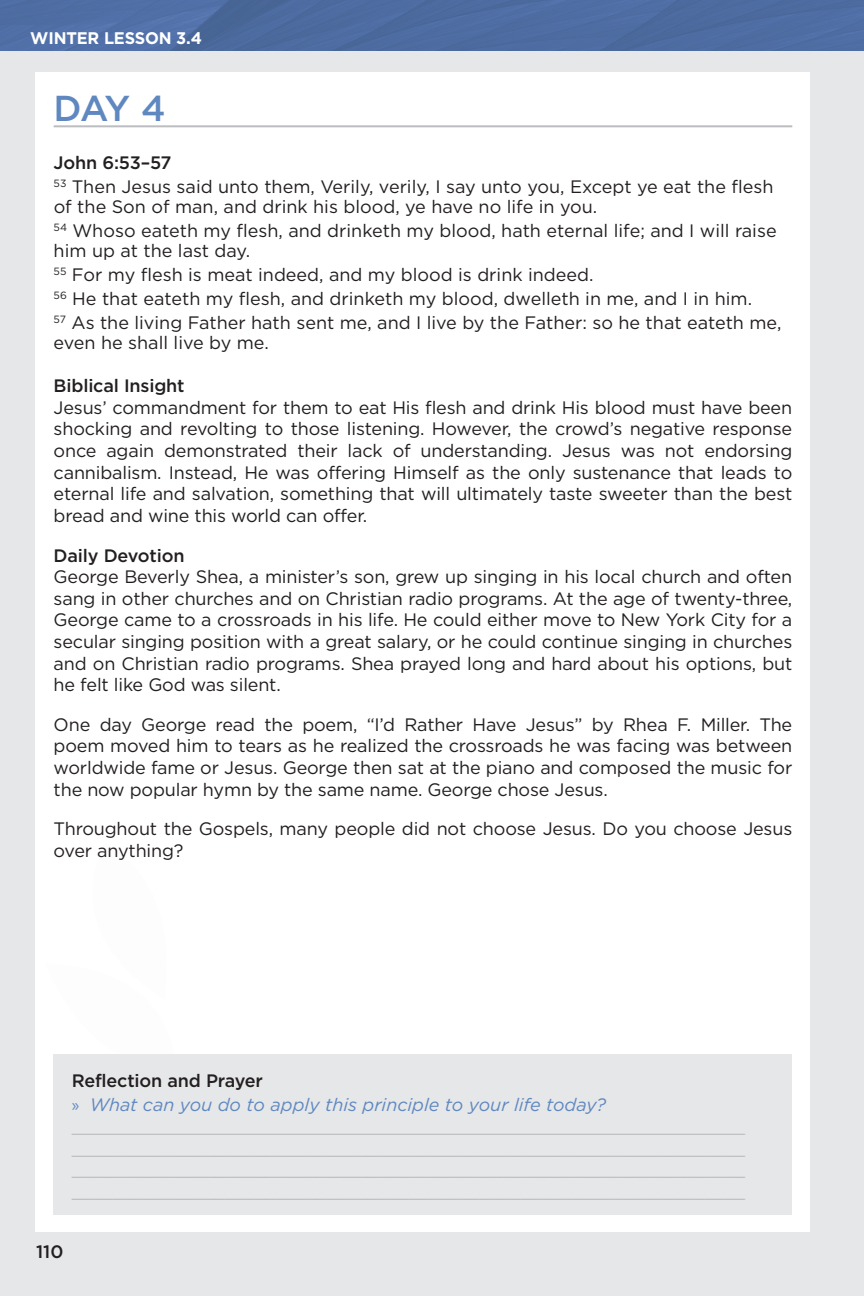
<style>
.page{position:relative;width:864px;height:1296px;background:#fff}
.page>*{position:absolute;margin:0;border:0;box-sizing:border-box;transform-origin:0 0}
.t1{font:500 36px "Gotham";color:#5f88c0}
.t2{font:18px/21.6px "Gotham";letter-spacing:-.01em;color:#231f20}
.t3{font:18px/21.6px "Gotham";color:#bcbdc0;text-align:justify;scale:.96 1}
.t4{font:italic 18px/24px "Gotham";color:#5f88c0}
.t5{font:500 18px "Gotham";letter-spacing:-.01em;color:#231f20}
.t6{font:700 16.8px "Gotham";letter-spacing:-.01em;color:#fff}
.s1{font-weight:500}
.s2{font-weight:500;font-style:normal;color:#231f20}
.s3{font-family:"Myriad Pro";font-style:normal}
</style>
<div class="page">
<hr style="left:863px;top:0;width:1px;height:1295px;background:#e6e7e9">
<div style="left:0;top:0;width:863px;height:1295px;background:#e6e7e9"></div>
<div style="left:36px;top:72px;width:774px;height:1159px;background:#fff"></div>
<div style="left:0;top:0;width:863px;height:51px;background:#4e6ca2"></div>
<hr style="left:54px;top:125px;width:738px;height:2px;background:#bcbdc0">
<div style="left:54px;top:1054px;width:738px;height:160px;background:#e6e7e9"></div>
<p class="t6" style="left:30px;top:26px;width:173px">WINTER LESSON 3.4</p>
<h1 class="t1" style="left:54px;top:84px;width:113px">DAY 4</h1>
<p class="t2" style="left:54px;top:150px;width:721px;line-height:24px"><span class="s1">John 6:53–57<br></span><sup>53</sup> Then Jesus said unto them, Verily, verily, I say unto you, Except ye eat the flesh</p>
<p class="t2" style="left:54px;top:194px;width:724px;line-height:24px">of the Son of man, and drink his blood, ye have no life in you.<br><sup>54</sup> Whoso eateth my flesh, and drinketh my blood, hath eternal life; and I will raise</p>
<p class="t2" style="left:54px;top:238px;width:729px;line-height:24px">him up at the last day.<br><sup>55</sup> For my flesh is meat indeed, and my blood is drink indeed.<br><sup>56</sup> He that eateth my flesh, and drinketh my blood, dwelleth in me, and I in him.<br><sup>57</sup> As the living Father hath sent me, and I live by the Father: so he that eateth me,</p>
<p class="t2" style="left:54px;top:331px;width:216px">even he shall live by me.</p>
<p class="t5" style="left:54px;top:374px;width:132px">Biblical Insight</p>
<p class="t2" style="left:54px;top:396px;width:740px;text-align:justify">Jesus’ commandment for them to eat His flesh and drink His blood must have been shocking and revolting to those listening. However, the crowd’s negative response once again demonstrated their lack of understanding. Jesus was not endorsing cannibalism. Instead, He was offering Himself as the only sustenance that leads to eternal life and salvation, something that will ultimately taste sweeter than the best bread and wine this world can offer.</p>
<p class="t5" style="left:54px;top:543px;width:132px">Daily Devotion</p>
<p class="t2" style="left:54px;top:565px;width:740px;text-align:justify">George Beverly Shea, a minister’s son, grew up singing in his local church and often sang in other churches and on Christian radio programs. At the age of twenty-three, George came to a crossroads in his life. He could either move to New York City for a secular singing position with a great salary, or he could continue singing in churches and on Christian radio programs. Shea prayed long and hard about his options, but he felt like God was silent.</p>
<p class="t2" style="left:54px;top:713px;width:740px;text-align:justify">One day George read the poem, “I’d Rather Have Jesus” by Rhea F. Miller. The poem moved him to tears as he realized the crossroads he was facing was between worldwide fame or Jesus. George then sat at the piano and composed the music for the now popular hymn by the same name. George chose Jesus.</p>
<p class="t2" style="left:54px;top:817px;width:740px">Throughout the Gospels, many people did not choose Jesus. Do you choose Jesus over anything?</p>
<p class="t4" style="left:72px;top:1067px;width:536px"><span class="s2">Reflection and Prayer<br></span><span class="s3">»</span> What can you do to apply this principle to your life today?</p>
<p class="t3" style="left:72px;top:1114px;width:703px">__________________________________________________________________ __________________________________________________________________ __________________________________________________________________ __________________________________________________________________</p>
<p class="t5" style="left:36px;top:1240px;width:29px">110</p>
</div>
